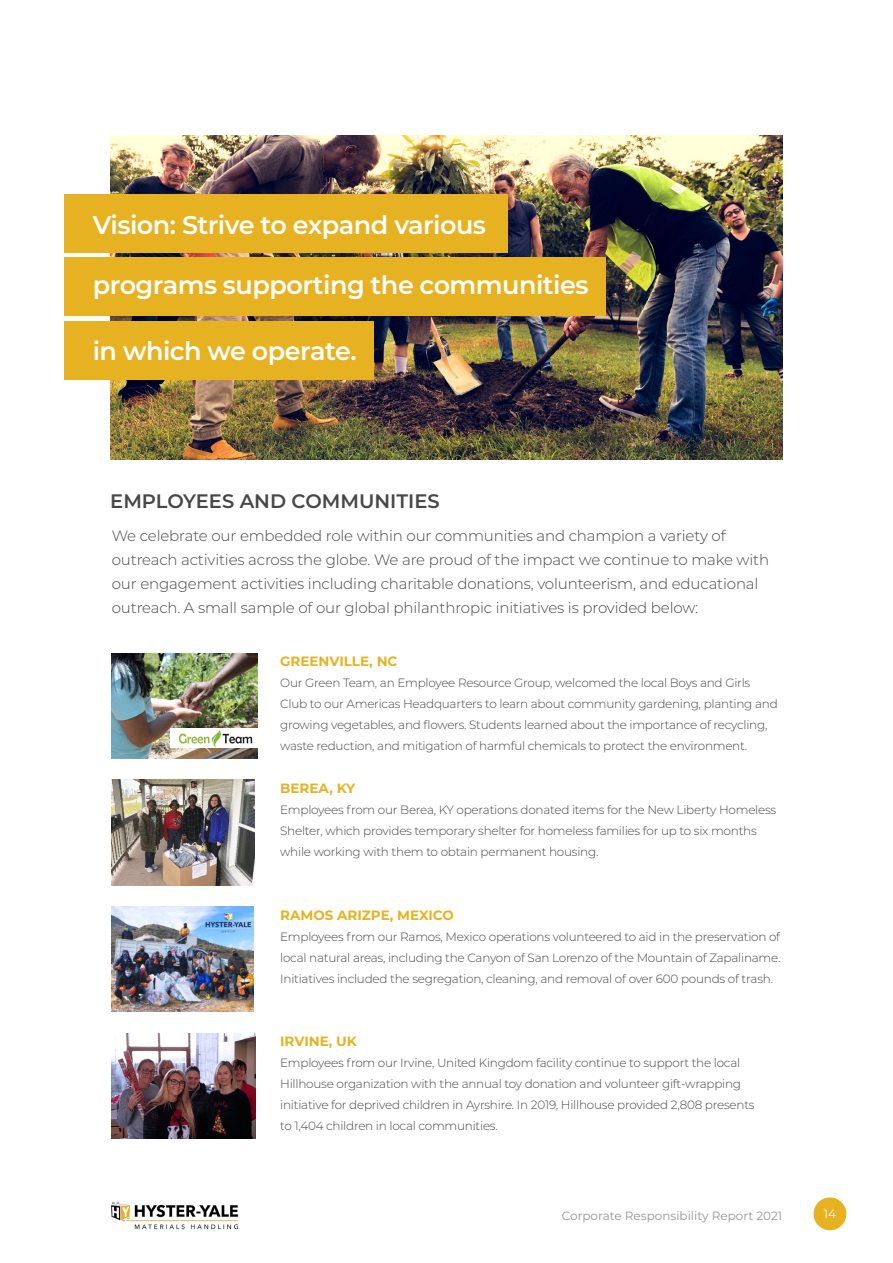
<style>
.page{position:relative;width:893px;height:1263px;background:#fff}
.page>*{position:absolute;margin:0;border:0;box-sizing:border-box;transform-origin:0 0}
.t1{font:600 25.5px "Montserrat";letter-spacing:-.02em;color:#fff}
.t2{font:600 19.5px "Montserrat";color:#474749}
.t3{font:300 15px/24px "Montserrat";letter-spacing:-.01em;color:#474749}
.t4{font:700 13.5px "Montserrat";color:#e7b222}
.t5{font:300 12px/21px "Montserrat";letter-spacing:-.02em;color:#474749}
.t6{font:12px "Montserrat";color:#939598}
.t7{font:12px "Montserrat";color:#fff}
</style>
<div class="page">
<div style="left:813px;top:1197px;width:33px;height:33px;background:#e7b222;border-radius:50%"></div>
<img style="left:111px;top:1201px;width:128px;height:29px">
<img style="left:111px;top:135px;width:671px;height:324px">
<img style="left:111px;top:780px;width:143px;height:105px">
<img style="left:111px;top:906px;width:142px;height:106px">
<img style="left:111px;top:1033px;width:144px;height:105px">
<img style="left:111px;top:653px;width:147px;height:106px">
<img style="left:170px;top:728px;width:88px;height:19px">
<div style="left:64px;top:194px;width:443px;height:59px;background:#e7b222"></div>
<div style="left:64px;top:258px;width:542px;height:58px;background:#e7b222"></div>
<div style="left:64px;top:321px;width:310px;height:59px;background:#e7b222"></div>
<h1 class="t1" style="left:93px;top:206px;width:395px">Vision: Strive to expand various</h1>
<h1 class="t1" style="left:93px;top:267px;width:497px">programs supporting the communities</h1>
<h1 class="t1" style="left:93px;top:333px;width:265px">in which we operate.</h1>
<h2 class="t2" style="left:110px;top:488px;width:331px">EMPLOYEES AND COMMUNITIES</h2>
<p class="t3" style="left:112px;top:523px;width:659px">We celebrate our embedded role within our communities and champion a variety of outreach activities across the globe. We are proud of the impact we continue to make with our engagement activities including charitable donations, volunteerism, and educational outreach. A small sample of our global philanthropic initiatives is provided below:</p>
<p class="t4" style="left:280px;top:652px;width:119px">GREENVILLE, NC</p>
<p class="t5" style="left:280px;top:672px;width:499px">Our Green Team, an Employee Resource Group, welcomed the local Boys and Girls Club to our Americas Headquarters to learn about community gardening, planting and growing vegetables, and flowers. Students learned about the importance of recycling, waste reduction, and mitigation of harmful chemicals to protect the environment.</p>
<p class="t4" style="left:280px;top:778px;width:76px">BEREA, KY</p>
<p class="t5" style="left:280px;top:799px;width:498px">Employees from our Berea, KY operations donated items for the New Liberty Homeless<br>Shelter, which provides temporary shelter for homeless families for up to six months while working with them to obtain permanent housing.</p>
<p class="t4" style="left:280px;top:905px;width:175px">RAMOS ARIZPE, MEXICO</p>
<p class="t5" style="left:280px;top:925px;width:502px;text-align:justify">Employees from our Ramos, Mexico operations volunteered to aid in the preservation of local natural areas, including the Canyon of San Lorenzo of the Mountain of Zapaliname.<br>Initiatives included the segregation, cleaning, and removal of over 600 pounds of trash.</p>
<p class="t4" style="left:280px;top:1032px;width:78px">IRVINE, UK</p>
<p class="t5" style="left:280px;top:1052px;width:476px">Employees from our Irvine, United Kingdom facility continue to support the local Hillhouse organization with the annual toy donation and volunteer gift-wrapping initiative for deprived children in Ayrshire. In 2019, Hillhouse provided 2,808 presents to 1,404 children in local communities.</p>
<p class="t6" style="left:562px;top:1207px;width:222px">Corporate Responsibility Report 2021</p>
<p class="t7" style="left:824px;top:1205px;width:14px">14</p>
</div>
